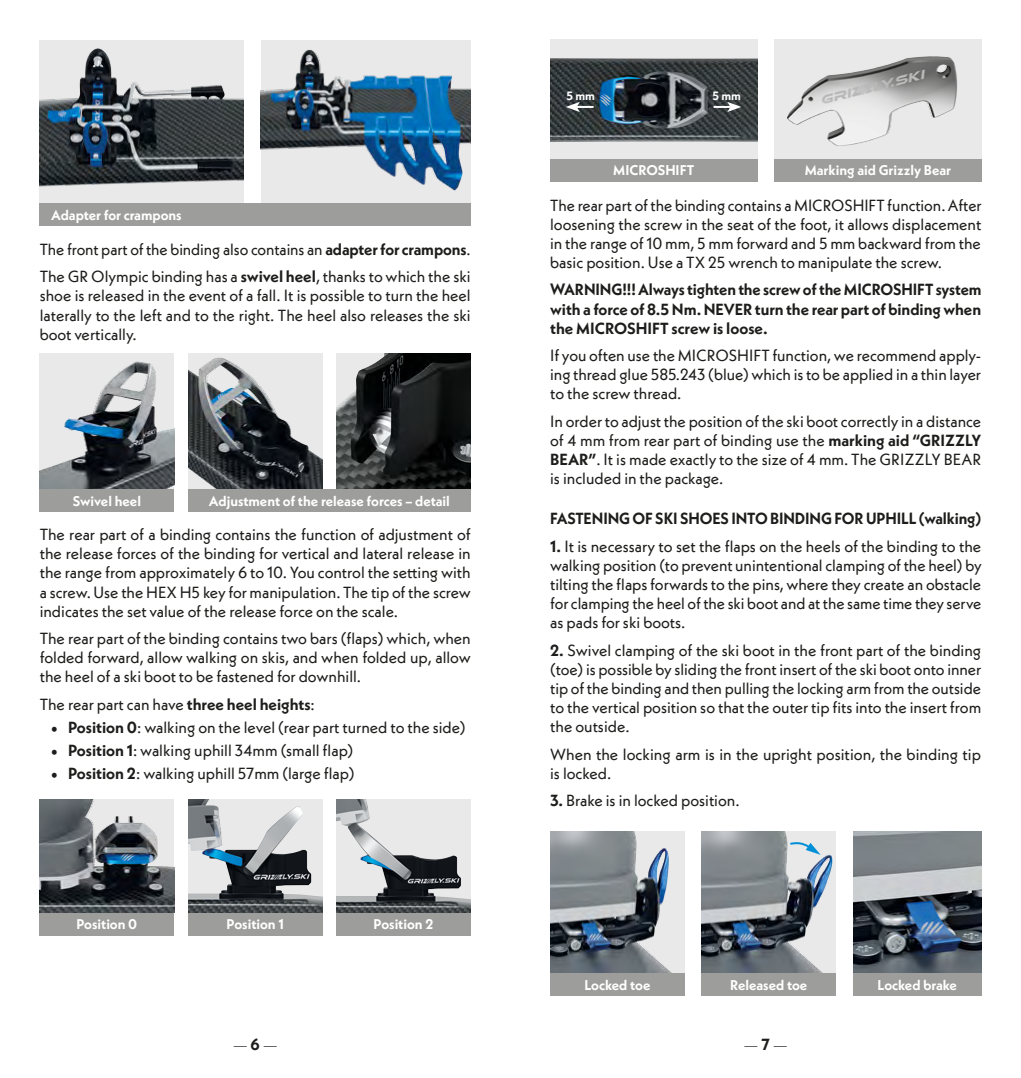
<style>
.page{position:relative;width:1021px;height:1078px;background:#fff}
.page>*{position:absolute;margin:0;border:0;box-sizing:border-box;transform-origin:0 0}
.t1{font:16px/19.2px "Neue Kabel";color:#1d1d1b;text-align:justify}
.t2{font:700 16px/19.2px "Neue Kabel";letter-spacing:-.005em;color:#1d1d1b;text-align:justify}
.t3{font:700 14px "Neue Kabel";color:#fff}
.t4{font:700 12px "Neue Kabel";color:#fff}
.s1{font-weight:700}
</style>
<div class="page">
<img style="left:853px;top:831px;width:128px;height:141px">
<img style="left:550px;top:831px;width:134px;height:141px">
<img style="left:40px;top:799px;width:134px;height:113px">
<img style="left:336px;top:799px;width:135px;height:113px">
<img style="left:188px;top:799px;width:134px;height:113px">
<img style="left:701px;top:831px;width:135px;height:141px">
<img style="left:40px;top:353px;width:134px;height:136px">
<img style="left:188px;top:353px;width:134px;height:136px">
<img style="left:336px;top:353px;width:135px;height:136px">
<div style="left:853px;top:972px;width:128px;height:23px;background:#9d9d9c"></div>
<div style="left:550px;top:972px;width:134px;height:23px;background:#9d9d9c"></div>
<div style="left:40px;top:912px;width:134px;height:23px;background:#9d9d9c"></div>
<div style="left:336px;top:912px;width:135px;height:23px;background:#9d9d9c"></div>
<div style="left:188px;top:912px;width:134px;height:23px;background:#9d9d9c"></div>
<div style="left:701px;top:972px;width:135px;height:23px;background:#9d9d9c"></div>
<svg style="left:788px;top:841px;width:32px;height:13px"></svg>
<div style="left:40px;top:489px;width:134px;height:23px;background:#9d9d9c"></div>
<div style="left:188px;top:489px;width:283px;height:23px;background:#9d9d9c"></div>
<img style="left:40px;top:40px;width:204px;height:163px">
<img style="left:550px;top:40px;width:207px;height:119px">
<div style="left:774px;top:40px;width:207px;height:119px;background:#e9e9e9"></div>
<img style="left:787px;top:56px;width:171px;height:90px">
<img style="left:261px;top:40px;width:210px;height:163px">
<div style="left:40px;top:203px;width:431px;height:23px;background:#9d9d9c"></div>
<div style="left:774px;top:159px;width:207px;height:22px;background:#9d9d9c"></div>
<div style="left:550px;top:159px;width:207px;height:22px;background:#9d9d9c"></div>
<svg style="left:713px;top:102px;width:28px;height:10px"></svg>
<svg style="left:566px;top:102px;width:27px;height:10px"></svg>
<p class="t3" style="left:51px;top:206px;width:132px">Adapter for crampons</p>
<p class="t1" style="left:40px;top:235px;width:432px;line-height:27.2px">The front part of the binding also contains an <span class="s1">adapter for crampons</span>.<br>The GR Olympic binding has a <span class="s1">swivel heel</span>, thanks to which the ski</p>
<p class="t1" style="left:40px;top:286px;width:432px">shoe is released in the event of a fall. It is possible to turn the heel laterally to the left and to the right. The heel also releases the ski boot vertically.</p>
<p class="t3" style="left:73px;top:492px;width:70px">Swivel heel</p>
<p class="t3" style="left:209px;top:492px;width:242px">Adjustment of the release forces – detail</p>
<p class="t1" style="left:40px;top:524px;width:433px">The rear part of a binding contains the function of adjustment of the release forces of the binding for vertical and lateral release in the range from approximately 6 to 10. You control the setting with a screw. Use the HEX H5 key for manipulation. The tip of the screw indicates the set value of the release force on the scale.</p>
<p class="t1" style="left:40px;top:628px;width:432px">The rear part of the binding contains two bars (flaps) which, when folded forward, allow walking on skis, and when folded up, allow the heel of a ski boot to be fastened for downhill.</p>
<p class="t1" style="left:40px;top:694px;width:277px">The rear part can have <span class="s1">three heel heights</span>:</p>
<p class="t1" style="left:51px;top:717px;width:416px"><span class="s1">• Position 0</span>: walking on the level (rear part turned to the side)</p>
<p class="t1" style="left:51px;top:740px;width:304px"><span class="s1">• Position 1</span>: walking uphill 34mm (small flap)</p>
<p class="t1" style="left:51px;top:763px;width:305px"><span class="s1">• Position 2</span>: walking uphill 57mm (large flap)</p>
<p class="t3" style="left:76px;top:915px;width:62px">Position 0</p>
<p class="t3" style="left:227px;top:915px;width:59px">Position 1</p>
<p class="t3" style="left:373px;top:915px;width:61px">Position 2</p>
<p class="t4" style="left:566px;top:88px;width:30px">5 mm</p>
<p class="t4" style="left:712px;top:88px;width:30px">5 mm</p>
<p class="t3" style="left:613px;top:162px;width:83px">MICROSHIFT</p>
<p class="t3" style="left:804px;top:162px;width:148px">Marking aid Grizzly Bear</p>
<p class="t1" style="left:550px;top:195px;width:433px">The rear part of the binding contains a MICROSHIFT function. After loosening the screw in the seat of the foot, it allows displacement in the range of 10 mm, 5 mm forward and 5 mm backward from the basic position. Use a TX 25 wrench to manipulate the screw.</p>
<p class="t2" style="left:550px;top:280px;width:433px">WARNING!!! Always tighten the screw of the MICROSHIFT system with a force of 8.5 Nm. NEVER turn the rear part of binding when the MICROSHIFT screw is loose.</p>
<p class="t1" style="left:550px;top:345px;width:432px">If you often use the MICROSHIFT function, we recommend apply&shy;ing thread glue 585.243 (blue) which is to be applied in a thin layer to the screw thread.</p>
<p class="t1" style="left:550px;top:411px;width:433px">In order to adjust the position of the ski boot correctly in a distance of 4 mm from rear part of binding use the <span class="s1">marking aid “GRIZZLY BEAR”</span>. It is made exactly to the size of 4 mm. The GRIZZLY BEAR is included in the package.</p>
<p class="t2" style="left:550px;top:509px;width:432px">FASTENING OF SKI SHOES INTO BINDING FOR UPHILL (walking)</p>
<p class="t1" style="left:550px;top:536px;width:433px"><span class="s1">1.</span> It is necessary to set the flaps on the heels of the binding to the walking position (to prevent unintentional clamping of the heel) by tilting the flaps forwards to the pins, where they create an obstacle for clamping the heel of the ski boot and at the same time they serve as pads for ski boots.</p>
<p class="t1" style="left:550px;top:640px;width:432px"><span class="s1">2.</span> Swivel clamping of the ski boot in the front part of the binding (toe) is possible by sliding the front insert of the ski boot onto inner tip of the binding and then pulling the locking arm from the outside to the vertical position so that the outer tip fits into the insert from the outside.</p>
<p class="t1" style="left:550px;top:744px;width:432px">When the locking arm is in the upright position, the binding tip is locked.</p>
<p class="t1" style="left:550px;top:790px;width:191px"><span class="s1">3.</span> Brake is in locked position.</p>
<p class="t3" style="left:584px;top:975px;width:68px">Locked toe</p>
<p class="t3" style="left:877px;top:975px;width:81px">Locked brake</p>
<p class="t3" style="left:730px;top:975px;width:79px">Released toe</p>
</div>
